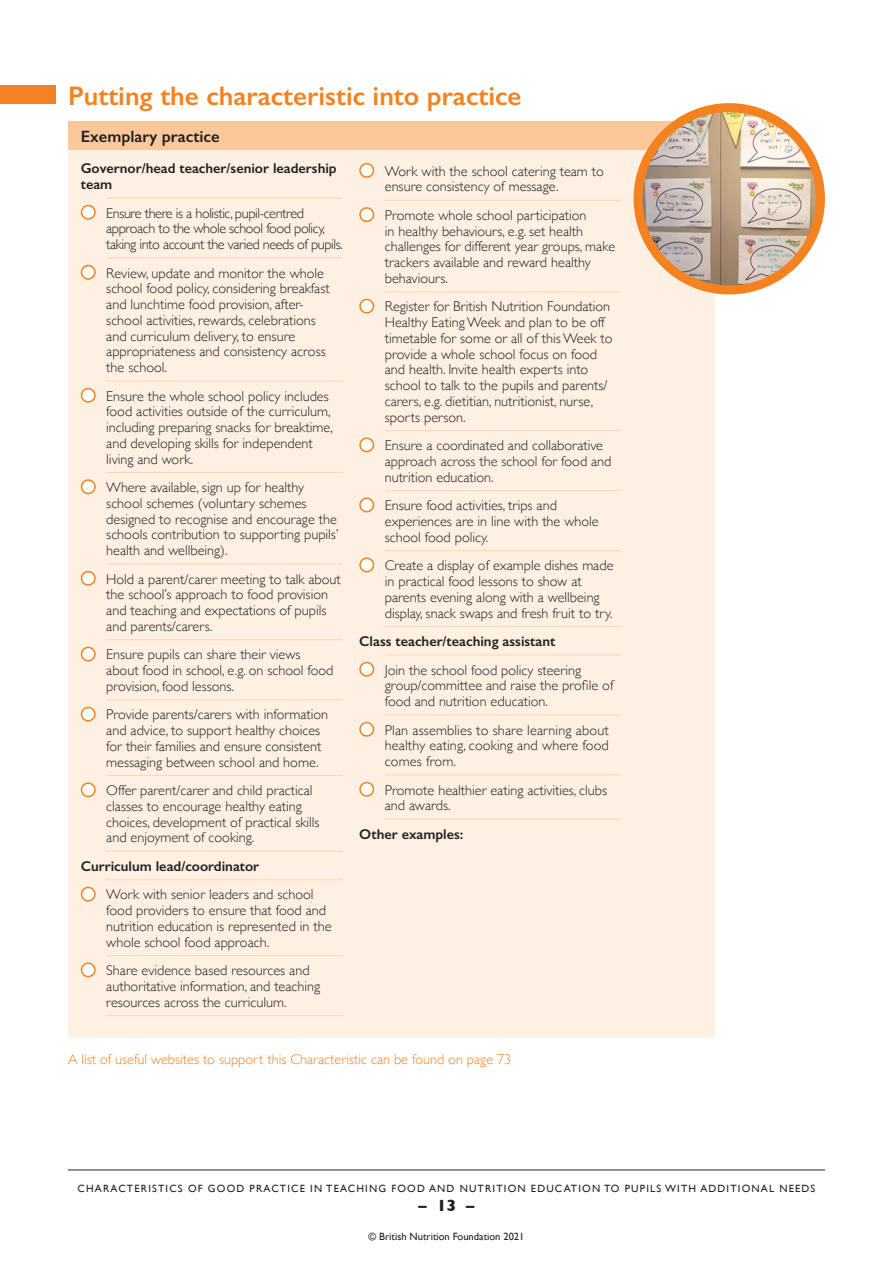
<style>
.page{position:relative;width:893px;height:1263px;background:#fff}
.page>*{position:absolute;margin:0;border:0;box-sizing:border-box;transform-origin:0 0}
.t1{font:600 27px "Gill Sans";color:#f58220}
.t2{font:600 16.5px "Gill Sans";color:#231f20}
.t3{font:700 16.5px "Gill Sans";color:#231f20}
.t4{font:300 14.25px/15.8px "Gill Sans";color:#231f20}
.t5{font:600 14.25px/15.8px "Gill Sans";color:#231f20}
.t6{font:300 14.25px/15.8px "Gill Sans";letter-spacing:-.03em;color:#231f20}
.t7{font:300 14.25px "Gill Sans";color:#f58220}
.t8{font:10.5px "Gill Sans";letter-spacing:.11em;color:#231f20}
.t9{font:10.5px "Gill Sans";color:#231f20}
</style>
<div class="page">
<hr style="left:68px;top:1169px;width:757px;height:1px;background:#231f20">
<div style="left:68px;top:150px;width:646px;height:888px;background:#fef0e2"></div>
<hr style="left:106px;top:198px;width:236px;height:1px;background:#fdd5b0">
<hr style="left:106px;top:258px;width:236px;height:1px;background:#fdd5b0">
<hr style="left:106px;top:381px;width:236px;height:1px;background:#fdd5b0">
<hr style="left:106px;top:472px;width:236px;height:1px;background:#fdd5b0">
<hr style="left:106px;top:564px;width:236px;height:1px;background:#fdd5b0">
<hr style="left:106px;top:639px;width:236px;height:1px;background:#fdd5b0">
<hr style="left:106px;top:699px;width:236px;height:1px;background:#fdd5b0">
<hr style="left:106px;top:775px;width:236px;height:1px;background:#fdd5b0">
<hr style="left:106px;top:851px;width:236px;height:1px;background:#fdd5b0">
<hr style="left:106px;top:879px;width:236px;height:1px;background:#fdd5b0">
<hr style="left:106px;top:955px;width:236px;height:1px;background:#fdd5b0">
<hr style="left:106px;top:1015px;width:236px;height:1px;background:#fdd5b0">
<div style="left:82px;top:206px;width:13px;height:13px;background:#fff;border-radius:50%"></div>
<div style="left:81px;top:205px;width:15px;height:15px;border:2px solid #f58220;border-radius:50%"></div>
<div style="left:82px;top:266px;width:13px;height:13px;background:#fff;border-radius:50%"></div>
<div style="left:81px;top:265px;width:15px;height:15px;border:2px solid #f58220;border-radius:50%"></div>
<div style="left:82px;top:389px;width:13px;height:13px;background:#fff;border-radius:50%"></div>
<div style="left:81px;top:388px;width:15px;height:15px;border:2px solid #f58220;border-radius:50%"></div>
<div style="left:82px;top:480px;width:13px;height:13px;background:#fff;border-radius:50%"></div>
<div style="left:81px;top:479px;width:15px;height:15px;border:2px solid #f58220;border-radius:50%"></div>
<div style="left:82px;top:572px;width:13px;height:13px;background:#fff;border-radius:50%"></div>
<div style="left:81px;top:571px;width:15px;height:15px;border:2px solid #f58220;border-radius:50%"></div>
<div style="left:82px;top:647px;width:13px;height:14px;background:#fff;border-radius:50%"></div>
<div style="left:81px;top:647px;width:15px;height:14px;border:2px solid #f58220;border-radius:50%"></div>
<div style="left:82px;top:707px;width:13px;height:14px;background:#fff;border-radius:50%"></div>
<div style="left:81px;top:707px;width:15px;height:14px;border:2px solid #f58220;border-radius:50%"></div>
<div style="left:82px;top:783px;width:13px;height:13px;background:#fff;border-radius:50%"></div>
<div style="left:81px;top:782px;width:15px;height:15px;border:2px solid #f58220;border-radius:50%"></div>
<div style="left:82px;top:887px;width:13px;height:14px;background:#fff;border-radius:50%"></div>
<div style="left:81px;top:887px;width:15px;height:14px;border:2px solid #f58220;border-radius:50%"></div>
<div style="left:82px;top:963px;width:13px;height:13px;background:#fff;border-radius:50%"></div>
<div style="left:81px;top:962px;width:15px;height:15px;border:2px solid #f58220;border-radius:50%"></div>
<hr style="left:385px;top:200px;width:236px;height:1px;background:#fdd5b0">
<hr style="left:385px;top:291px;width:236px;height:1px;background:#fdd5b0">
<hr style="left:385px;top:430px;width:236px;height:1px;background:#fdd5b0">
<hr style="left:385px;top:490px;width:236px;height:1px;background:#fdd5b0">
<hr style="left:385px;top:550px;width:236px;height:1px;background:#fdd5b0">
<hr style="left:385px;top:626px;width:236px;height:1px;background:#fdd5b0">
<hr style="left:385px;top:654px;width:236px;height:1px;background:#fdd5b0">
<hr style="left:385px;top:714px;width:236px;height:1px;background:#fdd5b0">
<hr style="left:385px;top:774px;width:236px;height:1px;background:#fdd5b0">
<hr style="left:385px;top:819px;width:236px;height:1px;background:#fdd5b0">
<div style="left:360px;top:164px;width:13px;height:13px;background:#fff;border-radius:50%"></div>
<div style="left:359px;top:163px;width:15px;height:15px;border:2px solid #f58220;border-radius:50%"></div>
<div style="left:360px;top:208px;width:13px;height:13px;background:#fff;border-radius:50%"></div>
<div style="left:359px;top:207px;width:15px;height:15px;border:2px solid #f58220;border-radius:50%"></div>
<div style="left:360px;top:299px;width:13px;height:14px;background:#fff;border-radius:50%"></div>
<div style="left:359px;top:299px;width:15px;height:15px;border:2px solid #f58220;border-radius:50%"></div>
<div style="left:360px;top:438px;width:13px;height:14px;background:#fff;border-radius:50%"></div>
<div style="left:359px;top:437px;width:15px;height:15px;border:2px solid #f58220;border-radius:50%"></div>
<div style="left:360px;top:498px;width:13px;height:14px;background:#fff;border-radius:50%"></div>
<div style="left:359px;top:497px;width:15px;height:15px;border:2px solid #f58220;border-radius:50%"></div>
<div style="left:360px;top:558px;width:13px;height:14px;background:#fff;border-radius:50%"></div>
<div style="left:359px;top:557px;width:15px;height:15px;border:2px solid #f58220;border-radius:50%"></div>
<div style="left:360px;top:662px;width:13px;height:14px;background:#fff;border-radius:50%"></div>
<div style="left:359px;top:662px;width:15px;height:15px;border:2px solid #f58220;border-radius:50%"></div>
<div style="left:360px;top:722px;width:13px;height:14px;background:#fff;border-radius:50%"></div>
<div style="left:359px;top:722px;width:15px;height:15px;border:2px solid #f58220;border-radius:50%"></div>
<div style="left:360px;top:782px;width:13px;height:14px;background:#fff;border-radius:50%"></div>
<div style="left:359px;top:782px;width:15px;height:15px;border:2px solid #f58220;border-radius:50%"></div>
<div style="left:68px;top:121px;width:661px;height:29px;background:#fcc89b"></div>
<img style="left:638px;top:108px;width:182px;height:182px;border-radius:91px">
<div style="left:634px;top:103px;width:191px;height:191px;border:9px solid #f58220;border-radius:50%"></div>
<div style="left:0;top:85px;width:55px;height:18px;background:#f58220"></div>
<h1 class="t1" style="left:68px;top:79px;width:455px">Putting the characteristic into practice</h1>
<p class="t2" style="left:81px;top:126px;width:140px">Exemplary practice</p>
<p class="t5" style="left:81px;top:160px;width:257px">Governor/head teacher/senior leadership team</p>
<p class="t6" style="left:106px;top:204px;width:238px">Ensure there is a holistic, pupil-centred approach to the whole school food policy, taking into account the varied needs of pupils.</p>
<p class="t4" style="left:106px;top:264px;width:225px">Review, update and monitor the whole school food policy, considering breakfast and lunchtime food provision, after&shy;school activities, rewards, celebrations and curriculum delivery, to ensure appropriateness and consistency across the school.</p>
<p class="t4" style="left:106px;top:387px;width:228px">Ensure the whole school policy includes food activities outside of the curriculum, including preparing snacks for breaktime, and developing skills for independent living and work.</p>
<p class="t4" style="left:106px;top:479px;width:234px">Where available, sign up for healthy school schemes (voluntary schemes designed to recognise and encourage the schools contribution to supporting pupils’ health and wellbeing).</p>
<p class="t4" style="left:106px;top:570px;width:236px">Hold a parent/carer meeting to talk about the school’s approach to food provision and teaching and expectations of pupils and parents/carers.</p>
<p class="t4" style="left:106px;top:646px;width:229px">Ensure pupils can share their views about food in school, e.g. on school food provision, food lessons.</p>
<p class="t4" style="left:106px;top:706px;width:223px">Provide parents/carers with information and advice, to support healthy choices for their families and ensure consistent messaging between school and home.</p>
<p class="t4" style="left:106px;top:782px;width:215px">Offer parent/carer and child practical classes to encourage healthy eating choices, development of practical skills and enjoyment of cooking.</p>
<p class="t5" style="left:81px;top:858px;width:180px">Curriculum lead/coordinator</p>
<p class="t4" style="left:106px;top:886px;width:227px">Work with senior leaders and school food providers to ensure that food and nutrition education is represented in the whole school food approach.</p>
<p class="t4" style="left:106px;top:962px;width:215px">Share evidence based resources and authoritative information, and teaching resources across the curriculum.</p>
<p class="t4" style="left:385px;top:162px;width:221px">Work with the school catering team to ensure consistency of message.</p>
<p class="t4" style="left:385px;top:207px;width:232px">Promote whole school participation<br>in healthy behaviours, e.g. set health challenges for different year groups, make trackers available and reward healthy behaviours.</p>
<p class="t4" style="left:385px;top:298px;width:229px">Register for British Nutrition Foundation Healthy Eating Week and plan to be off timetable for some or all of this Week to provide a whole school focus on food and health. Invite health experts into school to talk to the pupils and parents/ carers, e.g. dietitian, nutritionist, nurse, sports person.</p>
<p class="t4" style="left:385px;top:437px;width:228px">Ensure a coordinated and collaborative approach across the school for food and nutrition education.</p>
<p class="t4" style="left:385px;top:497px;width:215px">Ensure food activities, trips and experiences are in line with the whole school food policy.</p>
<p class="t4" style="left:385px;top:557px;width:230px">Create a display of example dishes made in practical food lessons to show at parents evening along with a wellbeing display, snack swaps and fresh fruit to try.</p>
<p class="t5" style="left:359px;top:633px;width:198px">Class teacher/teaching assistant</p>
<p class="t4" style="left:385px;top:661px;width:230px">Join the school food policy steering group/committee and raise the profile of food and nutrition education.</p>
<p class="t4" style="left:385px;top:721px;width:226px;text-align:justify">Plan assemblies to share learning about healthy eating, cooking and where food comes from.</p>
<p class="t4" style="left:385px;top:781px;width:224px">Promote healthier eating activities, clubs and awards.</p>
<p class="t5" style="left:359px;top:826px;width:106px">Other examples:</p>
<p class="t7" style="left:68px;top:1048px;width:445px">A list of useful websites to support this Characteristic can be found on page 73</p>
<p class="t8" style="left:78px;top:1182px;width:739px">CHARACTERISTICS OF GOOD PRACTICE IN TEACHING FOOD AND NUTRITION EDUCATION TO PUPILS WITH ADDITIONAL NEEDS</p>
<p class="t3" style="left:419px;top:1192px;width:57px">– 13 –</p>
<p class="t9" style="left:369px;top:1231px;width:157px">© British Nutrition Foundation 2021</p>
</div>
